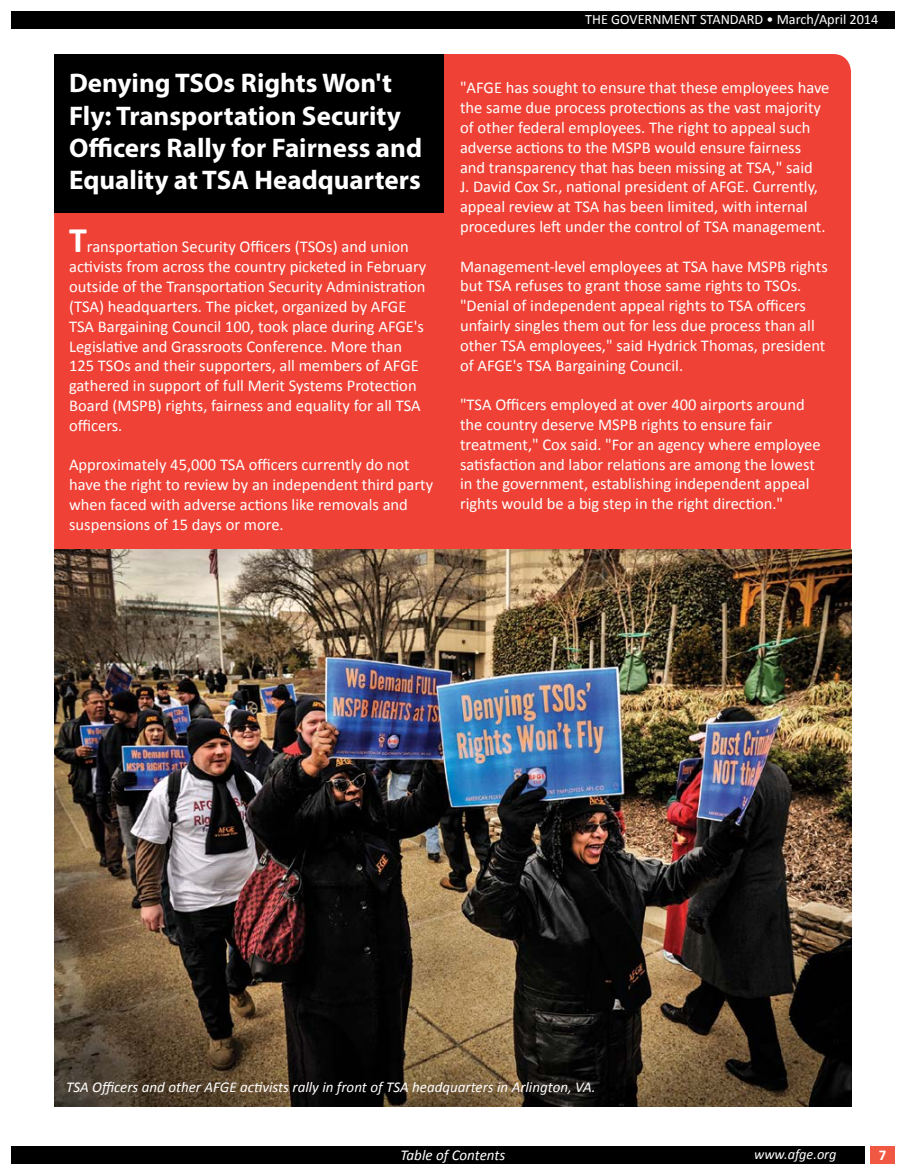
<style>
.page{position:relative;width:905px;height:1175px;background:#fff}
.page>*{position:absolute;margin:0;border:0;box-sizing:border-box;transform-origin:0 0}
.t1{font:700 27px/32.4px "Myriad Pro";color:#fff}
.t2{font:16.5px/19.8px "Calibri";color:#fff}
.t3{font:italic 15px "Calibri";color:#fff}
.t4{font:700 15px "Calibri";color:#fff}
.t5{font:14.25px "Calibri";color:#fff}
.t6{font:italic 14.25px "Calibri";color:#fff}
.s1{font-weight:700;font-size:36px}
</style>
<div class="page">
<div style="left:11px;top:1146px;width:853px;height:17px;background:#000"></div>
<div style="left:870px;top:1146px;width:24px;height:17px;background:#f15843"></div>
<div style="left:11px;top:12px;width:883px;height:17px;background:#000"></div>
<div style="left:54px;top:54px;width:797px;height:495px;background:#ef4135"></div>
<div style="left:54px;top:54px;width:389px;height:158px;background:#000"></div>
<img style="left:54px;top:549px;width:797px;height:557px">
<h1 class="t1" style="left:69px;top:66px;width:354px">Denying TSOs Rights Won't<br>Fly: Transportation Security<br>Officers Rally for Fairness and<br>Equality at TSA Headquarters</h1>
<p class="t2" style="left:69px;top:236px;width:359px"><span class="s1">T</span>ransportation Security Officers (TSOs) and union activists from across the country picketed in February outside of the Transportation Security Administration (TSA) headquarters. The picket, organized by AFGE TSA Bargaining Council 100, took place during AFGE's Legislative and Grassroots Conference. More than 125 TSOs and their supporters, all members of AFGE gathered in support of full Merit Systems Protection Board (MSPB) rights, fairness and equality for all TSA officers.</p>
<p class="t2" style="left:69px;top:454px;width:365px">Approximately 45,000 TSA officers currently do not have the right to review by an independent third party when faced with adverse actions like removals and suspensions of 15 days or more.</p>
<p class="t5" style="left:585px;top:11px;width:294px">THE GOVERNMENT STANDARD • March/April 2014</p>
<p class="t2" style="left:460px;top:77px;width:371px">"AFGE has sought to ensure that these employees have the same due process protections as the vast majority of other federal employees. The right to appeal such adverse actions to the MSPB would ensure fairness and transparency that has been missing at TSA," said<br>J. David Cox Sr., national president of AFGE. Currently, appeal review at TSA has been limited, with internal procedures left under the control of TSA management.</p>
<p class="t2" style="left:460px;top:255px;width:369px">Management-level employees at TSA have MSPB rights but TSA refuses to grant those same rights to TSOs. "Denial of independent appeal rights to TSA officers unfairly singles them out for less due process than all other TSA employees," said Hydrick Thomas, president of AFGE's TSA Bargaining Council.</p>
<p class="t2" style="left:460px;top:394px;width:362px">"TSA Officers employed at over 400 airports around the country deserve MSPB rights to ensure fair treatment," Cox said. "For an agency where employee satisfaction and labor relations are among the lowest in the government, establishing independent appeal rights would be a big step in the right direction."</p>
<p class="t3" style="left:66px;top:1077px;width:531px">TSA Officers and other AFGE activists rally in front of TSA headquarters in Arlington, VA.</p>
<p class="t3" style="left:400px;top:1145px;width:106px">Table of Contents</p>
<p class="t6" style="left:754px;top:1144px;width:84px">www.afge.org</p>
<p class="t4" style="left:878px;top:1144px;width:9px">7</p>
</div>
